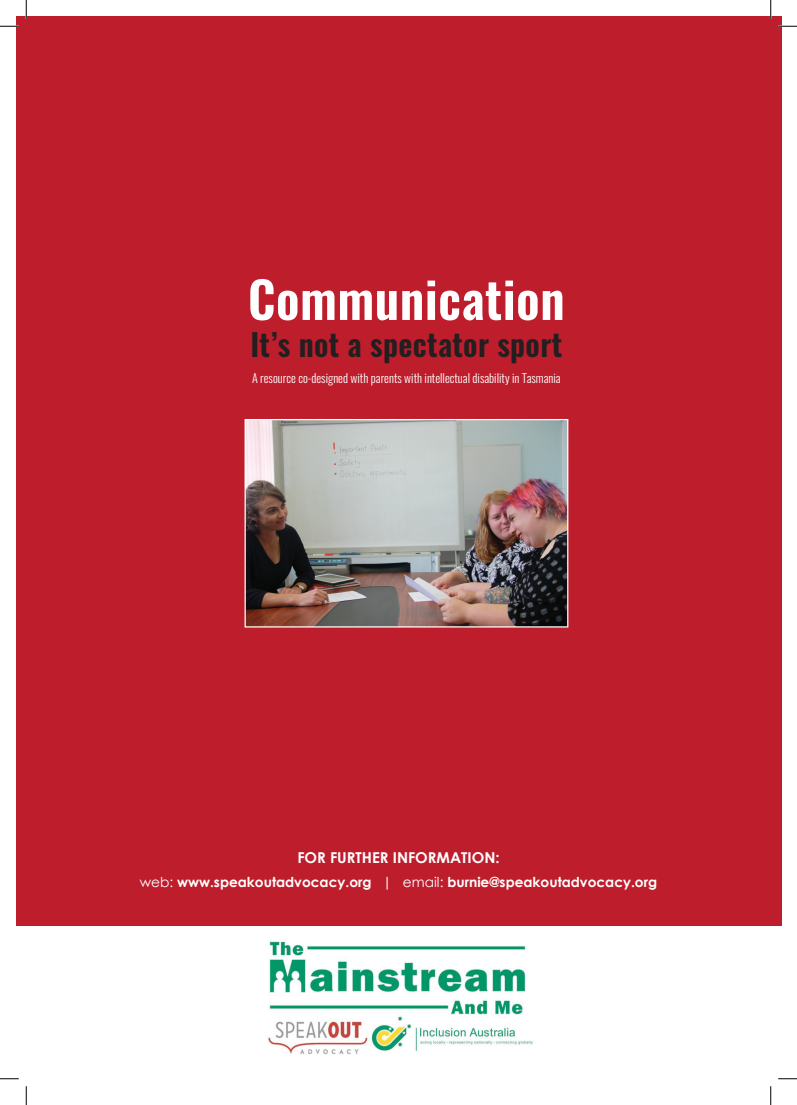
<style>
.page{position:relative;width:797px;height:1105px;background:#fff}
.page>*{position:absolute;margin:0;border:0;box-sizing:border-box;transform-origin:0 0}
.t1{font:600 50px "Oswald";letter-spacing:.01em;color:#fff}
.t2{font:600 30.62px "Oswald";letter-spacing:.01em;color:#231f20}
.t3{font:700 15px "Century Gothic";color:#fff}
.t4{font:700 13.75px "Century Gothic";color:#fff}
.t5{font:300 12.12px "Oswald";color:#fff}
.s1{font-weight:400}
</style>
<div class="page">
<div style="left:16px;top:16px;width:765px;height:909px;background:#be1d2c"></div>
<img style="left:268px;top:941px;width:265px;height:114px">
<img style="left:246px;top:421px;width:320px;height:204px">
<div style="left:244px;top:419px;width:324px;height:208px;border:1px solid #fff"></div>
<svg style="left:0;top:25px;width:19px;height:2px"></svg>
<svg style="left:778px;top:25px;width:19px;height:2px"></svg>
<svg style="left:0;top:1078px;width:19px;height:1px"></svg>
<svg style="left:778px;top:1078px;width:19px;height:1px"></svg>
<svg style="left:25px;top:0;width:2px;height:19px"></svg>
<svg style="left:25px;top:1086px;width:2px;height:19px"></svg>
<svg style="left:770px;top:0;width:1px;height:19px"></svg>
<svg style="left:770px;top:1086px;width:1px;height:19px"></svg>
<h1 class="t1" style="left:248px;top:265px;width:318px">Communication</h1>
<h2 class="t2" style="left:250px;top:323px;width:313px">It’s not a spectator sport</h2>
<p class="t5" style="left:252px;top:370px;width:310px">A resource co-designed with parents with intellectual disability in Tasmania</p>
<p class="t3" style="left:297px;top:848px;width:204px">FOR FURTHER INFORMATION:</p>
<p class="t4" style="left:140px;top:873px;width:519px"><span class="s1">web:</span> www.speakoutadvocacy.org | <span class="s1">email:</span> burnie@speakoutadvocacy.org</p>
</div>
